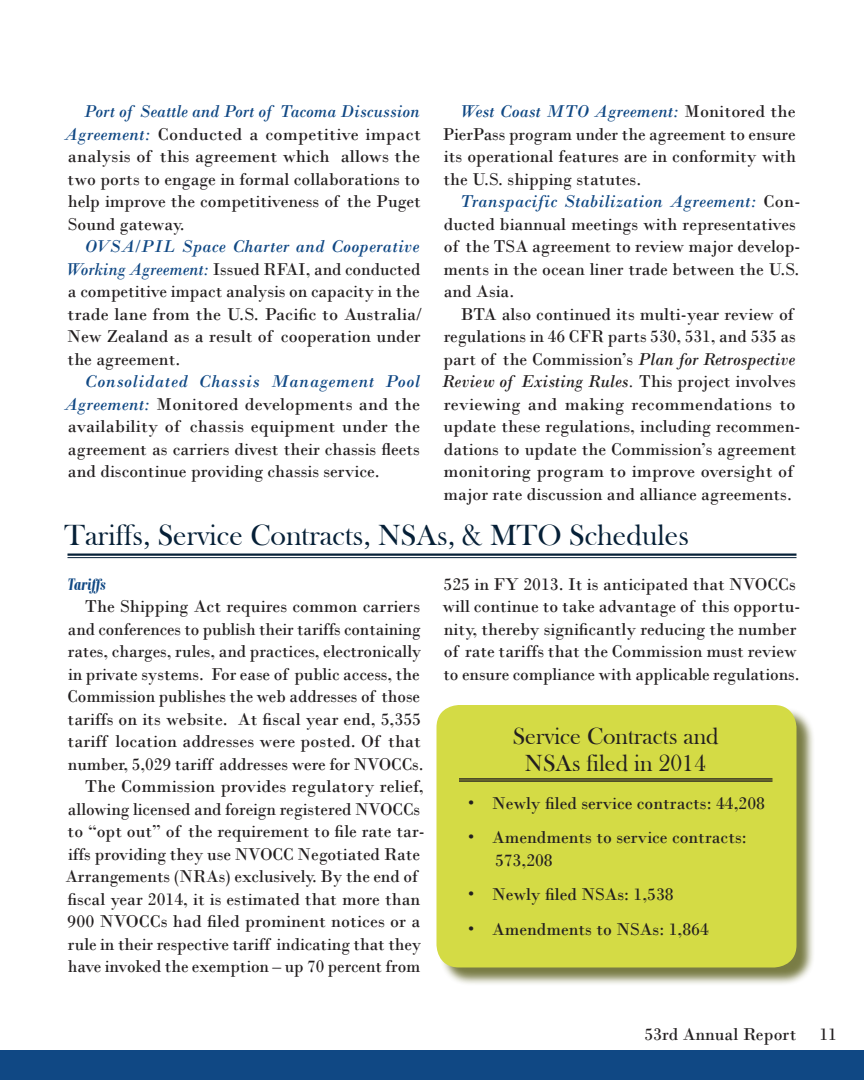
<style>
.page{position:relative;width:864px;height:1080px;background:#fff}
.page>*{position:absolute;margin:0;border:0;box-sizing:border-box;transform-origin:0 0}
.Heading_2{font:30px "Bask Old Face";color:#062037}
.Sidebar_Heading{font:24px/27px "Bask Old Face";color:#231f20;text-align:center}
.Body_1{font:18px/22.5px "Bodoni";color:#231f20}
.Section_Header{font:italic 700 18px "Bodoni MT Condensed";color:#104884}
.s1{font-style:italic;color:#104884}
.s2{font-style:italic}
.s3{font-family:"Adobe Caslon Pro"}
</style>
<div class="page">
<div style="left:0;top:1050px;width:864px;height:30px;background:#104884"></div>
<hr style="left:68px;top:554px;width:728px;height:2px;background:#062037">
<hr style="left:68px;top:557px;width:728px;height:1px;background:#062037">
<div style="left:439px;top:707px;width:376px;height:279px;background:#4d5108;opacity:.75"></div>
<div style="left:436px;top:705px;width:360px;height:263px;background:#d4db45;border-radius:22px"></div>
<hr style="left:459px;top:778px;width:313px;height:1px;background:#231f20">
<hr style="left:459px;top:780px;width:313px;height:1px;background:#231f20">
<hr style="left:459px;top:781px;width:313px;height:1px;background:#231f20">
<p class="Body_1" style="left:64px;top:100px;width:358px;text-align:justify;text-indent:20px"><span class="s1">Port of Seattle and Port of Tacoma Discussion Agreement:</span> Conducted a competitive impact analysis of this agreement which allows the two ports to engage in formal collaborations to help improve the competitiveness of the Puget Sound gateway.</p>
<p class="Body_1" style="left:66px;top:235px;width:357px;text-indent:19px"><span class="s1">OVSA/PIL Space Charter and Cooperative Working Agreement:</span> Issued RFAI, and conducted a competitive impact analysis on capacity in the trade lane from the U.S. Pacific to Australia/ New Zealand as a result of cooperation under the agreement.</p>
<p class="Body_1" style="left:64px;top:370px;width:358px;text-align:justify;text-indent:21px"><span class="s1">Consolidated Chassis Management Pool Agreement:</span> Monitored developments and the availability of chassis equipment under the agreement as carriers divest their chassis fleets and discontinue providing chassis service.</p>
<p class="Body_1" style="left:443px;top:100px;width:355px;text-align:justify;text-indent:17px"><span class="s1">West Coast MTO Agreement:</span> Monitored the PierPass program under the agreement to ensure its operational features are in conformity with the U.S. shipping statutes.</p>
<p class="Body_1" style="left:444px;top:190px;width:358px;text-indent:16px"><span class="s1">Transpacific Stabilization Agreement:</span> Con&shy;ducted biannual meetings with representatives of the TSA agreement to review major develop&shy;ments in the ocean liner trade between the U.S. and Asia.</p>
<p class="Body_1" style="left:442px;top:302px;width:360px;text-indent:18px">BTA also continued its multi-year review of regulations in 46 CFR parts 530, 531, and 535 as part of the Commission’s <span class="s2">Plan for Retrospective Review of Existing Rules.</span> This project involves reviewing and making recommendations to update these regulations, including recommen&shy;dations to update the Commission’s agreement monitoring program to improve oversight of major rate discussion and alliance agreements.</p>
<p class="Heading_2" style="left:65px;top:518px;width:626px">Tariffs, Service Contracts, NSAs, &amp; MTO Schedules</p>
<p class="Section_Header" style="left:67px;top:573px;width:40px">Tariffs</p>
<p class="Body_1" style="left:68px;top:595px;width:358px;text-indent:18px">The Shipping Act requires common carriers and conferences to publish their tariffs containing rates, charges, rules, and practices, electronically in private systems. For ease of public access, the Commission publishes the web addresses of those tariffs on its website. At fiscal year end, 5,355 tariff location addresses were posted. Of that number, 5,029 tariff addresses were for NVOCCs.</p>
<p class="Body_1" style="left:65px;top:775px;width:361px;text-indent:20px">The Commission provides regulatory relief, allowing licensed and foreign registered NVOCCs to “opt out” of the requirement to file rate tar&shy;iffs providing they use NVOCC Negotiated Rate Arrangements (NRAs) exclusively. By the end of fiscal year 2014, it is estimated that more than 900 NVOCCs had filed prominent notices or a rule in their respective tariff indicating that they have invoked the exemption – up 70 percent from</p>
<p class="Body_1" style="left:443px;top:572px;width:359px">525 in FY 2013. It is anticipated that NVOCCs will continue to take advantage of this opportu&shy;nity, thereby significantly reducing the number of rate tariffs that the Commission must review to ensure compliance with applicable regulations.</p>
<p class="Sidebar_Heading" style="left:513px;top:723px;width:207px">Service Contracts and<br>NSAs filed in 2014</p>
<p class="Body_1" style="left:468px;top:791px;width:299px"><span class="s3">•</span> Newly filed service contracts: 44,208</p>
<p class="Body_1" style="left:495px;top:826px;width:253px;text-indent:-27px"><span class="s3">•</span> Amendments to service contracts:<br>573,208</p>
<p class="Body_1" style="left:468px;top:883px;width:207px"><span class="s3">•</span> Newly filed NSAs: 1,538</p>
<p class="Body_1" style="left:468px;top:917px;width:242px"><span class="s3">•</span> Amendments to NSAs: 1,864</p>
<p class="Body_1" style="left:644px;top:1022px;width:154px">53rd Annual Report</p>
<p class="Body_1" style="left:819px;top:1022px;width:19px">11</p>
</div>
